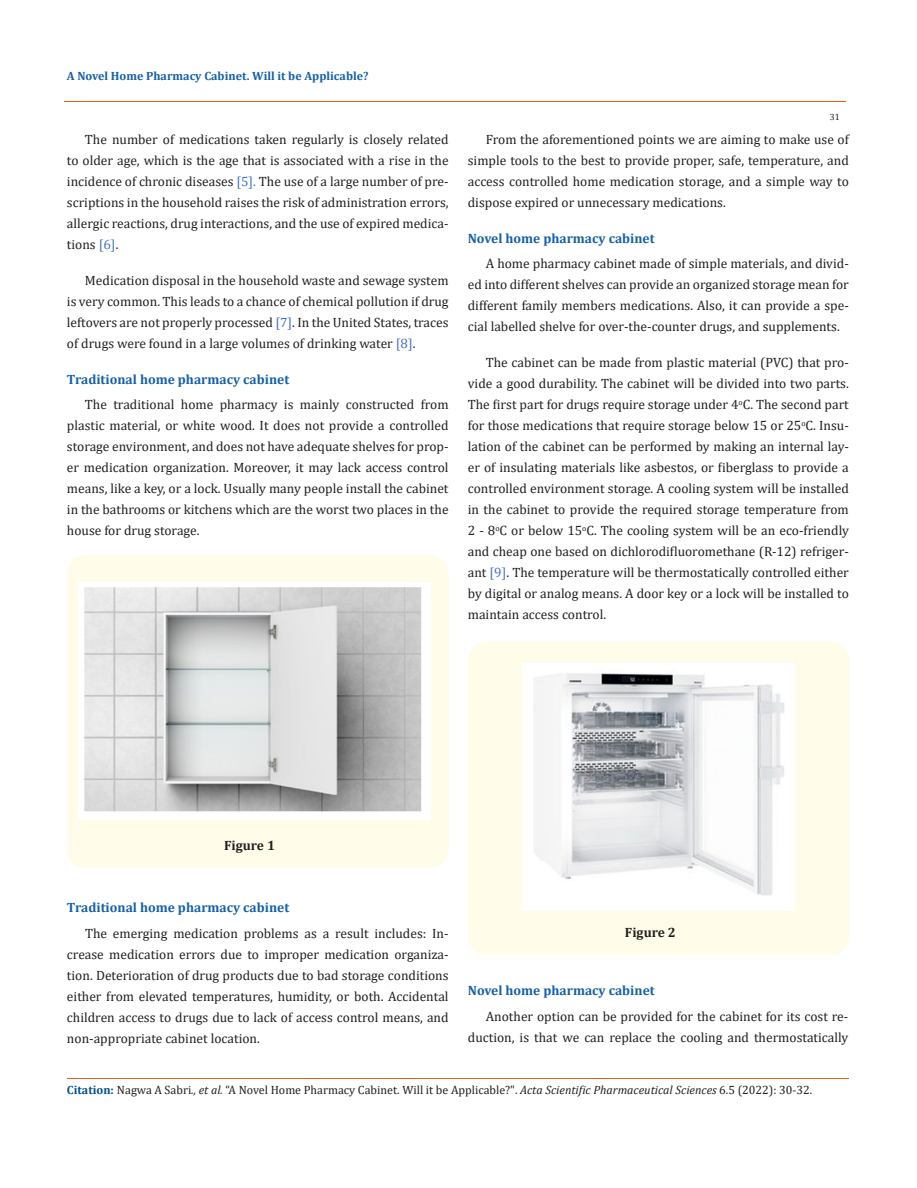
<style>
.page{position:relative;width:917px;height:1188px;background:#fff}
.page>*{position:absolute;margin:0;border:0;box-sizing:border-box;transform-origin:0 0}
.t1{font:13.5px/21px "Cambria";color:#231f20;text-align:justify}
.t2{font:700 13.5px "Cambria";color:#1560a6}
.t3{font:700 13.5px "Cambria";color:#231f20}
.t4{font:12px "Cambria";color:#231f20}
.t5{font:700 12px "Cambria";color:#1560a6}
.t6{font:9px "Cambria";color:#231f20}
.s1{color:#4472c4}
.s2{font-weight:700;color:#035089}
.s3{font-style:italic}
</style>
<div class="page">
<hr style="left:64px;top:102px;width:781px;height:1px;background:#e05d1a">
<hr style="left:67px;top:1078px;width:781px;height:1px;background:#e05d1a">
<div style="left:67px;top:555px;width:381px;height:313px;background:#fffde9;border-radius:18px"></div>
<img style="left:78px;top:583px;width:353px;height:236px">
<div style="left:468px;top:642px;width:381px;height:313px;background:#fffde9;border-radius:18px"></div>
<img style="left:522px;top:663px;width:272px;height:248px">
<p class="t5" style="left:67px;top:67px;width:303px">A Novel Home Pharmacy Cabinet. Will it be Applicable?</p>
<p class="t1" style="left:67px;top:129px;width:383px;text-indent:18px">The number of medications taken regularly is closely related to older age, which is the age that is associated with a rise in the incidence of chronic diseases <span class="s1">[5].</span> The use of a large number of pre&shy;scriptions in the household raises the risk of administration errors, allergic reactions, drug interactions, and the use of expired medica&shy;tions <span class="s1">[6]</span>.</p>
<p class="t1" style="left:67px;top:270px;width:383px;text-indent:18px">Medication disposal in the household waste and sewage system is very common. This leads to a chance of chemical pollution if drug leftovers are not properly processed <span class="s1">[7]</span>. In the United States, traces of drugs were found in a large volumes of drinking water <span class="s1">[8]</span>.</p>
<p class="t2" style="left:67px;top:370px;width:224px">Traditional home pharmacy cabinet</p>
<p class="t1" style="left:67px;top:394px;width:383px;text-indent:18px">The traditional home pharmacy is mainly constructed from plastic material, or white wood. It does not provide a controlled storage environment, and does not have adequate shelves for prop&shy;er medication organization. Moreover, it may lack access control means, like a key, or a lock. Usually many people install the cabinet in the bathrooms or kitchens which are the worst two places in the house for drug storage.</p>
<p class="t6" style="left:829px;top:112px;width:11px">31</p>
<p class="t1" style="left:468px;top:129px;width:382px;text-indent:18px">From the aforementioned points we are aiming to make use of simple tools to the best to provide proper, safe, temperature, and access controlled home medication storage, and a simple way to dispose expired or unnecessary medications.</p>
<p class="t2" style="left:468px;top:229px;width:188px">Novel home pharmacy cabinet</p>
<p class="t1" style="left:468px;top:253px;width:382px;text-indent:18px">A home pharmacy cabinet made of simple materials, and divid&shy;ed into different shelves can provide an organized storage mean for different family members medications. Also, it can provide a spe&shy;cial labelled shelve for over-the-counter drugs, and supplements.</p>
<p class="t1" style="left:468px;top:352px;width:382px;text-indent:18px">The cabinet can be made from plastic material (PVC) that pro&shy;vide a good durability. The cabinet will be divided into two parts.<br>The first part for drugs require storage under 4<sup>o</sup>C. The second part for those medications that require storage below 15 or 25<sup>o</sup>C. Insu&shy;lation of the cabinet can be performed by making an internal lay&shy;er of insulating materials like asbestos, or fiberglass to provide a controlled environment storage. A cooling system will be installed in the cabinet to provide the required storage temperature from 2 - 8<sup>o</sup>C or below 15<sup>o</sup>C. The cooling system will be an eco-friendly and cheap one based on dichlorodifluoromethane (R-12) refriger&shy;ant <span class="s1">[9]</span>. The temperature will be thermostatically controlled either by digital or analog means. A door key or a lock will be installed to maintain access control.</p>
<p class="t3" style="left:224px;top:836px;width:52px">Figure 1</p>
<p class="t2" style="left:67px;top:898px;width:224px">Traditional home pharmacy cabinet</p>
<p class="t1" style="left:67px;top:923px;width:383px;text-indent:18px">The emerging medication problems as a result includes: In&shy;crease medication errors due to improper medication organiza&shy;tion. Deterioration of drug products due to bad storage conditions either from elevated temperatures, humidity, or both. Accidental children access to drugs due to lack of access control means, and non-appropriate cabinet location.</p>
<p class="t3" style="left:625px;top:923px;width:52px">Figure 2</p>
<p class="t2" style="left:468px;top:981px;width:188px">Novel home pharmacy cabinet</p>
<p class="t1" style="left:468px;top:1006px;width:382px;text-align:right">Another option can be provided for the cabinet for its cost re&shy;duction, is that we can replace the cooling and thermostatically</p>
<p class="t4" style="left:67px;top:1083px;width:747px"><span class="s2">Citation:</span> Nagwa A Sabri<span class="s3">., et al.</span> “A Novel Home Pharmacy Cabinet. Will it be Applicable?". <span class="s3">Acta Scientific Pharmaceutical Sciences</span> 6.5 (2022): 30-32.</p>
</div>
